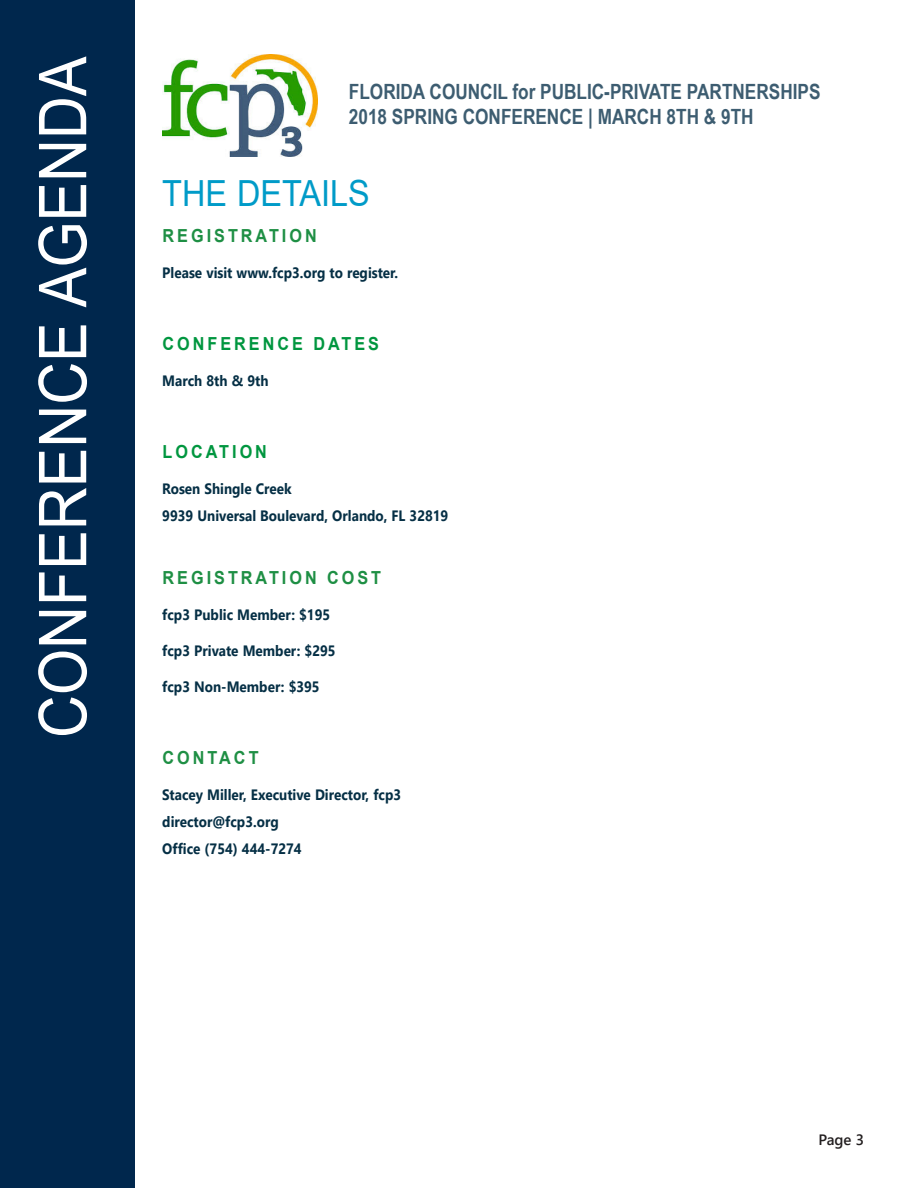
<style>
.page{position:relative;width:918px;height:1188px;background:#fff}
.page>*{position:absolute;margin:0;border:0;box-sizing:border-box;transform-origin:0 0}
.t1{font:66px "Arial";color:#fff;scale:.9 1}
.t2{font:36px "Arial";color:#009bc8;scale:.9 1}
.t3{font:700 21px "Arial Narrow";color:#3d5d71}
.Callout_Text{font:700 18px "Arial";letter-spacing:.185em;color:#1e8f44;scale:.9 1}
.Callout_Text-2{font:700 18px "Arial";letter-spacing:.185em;color:#00963f;scale:.9 1}
.Callout_Text-3{font:700 15px/27px "Segoe UI";color:#052f45;scale:.9 1}
.t4{font:600 15px "Segoe UI";color:#231f20}
</style>
<div class="page">
<div style="left:0;top:0;width:135px;height:1188px;background:#00274d"></div>
<img style="left:162px;top:54px;width:156px;height:102px">
<h1 class="t1" style="left:18px;top:738px;width:759px;rotate:-90deg">CONFERENCE AGENDA</h1>
<p class="t3" style="left:349px;top:75px;width:473px">FLORIDA COUNCIL for PUBLIC-PRIVATE PARTNERSHIPS</p>
<p class="t3" style="left:349px;top:100px;width:406px">2018 SPRING CONFERENCE | MARCH 8TH &amp; 9TH</p>
<p class="t2" style="left:162px;top:169px;width:232px">THE DETAILS</p>
<p class="Callout_Text" style="left:163px;top:223px;width:173px">REGISTRATION</p>
<p class="Callout_Text-3" style="left:162px;top:259px;width:264px">Please visit www.fcp3.org to register.</p>
<p class="Callout_Text-2" style="left:163px;top:331px;width:242px">CONFERENCE DATES</p>
<p class="Callout_Text-3" style="left:162px;top:367px;width:119px">March 8th &amp; 9th</p>
<p class="Callout_Text-2" style="left:163px;top:439px;width:117px">LOCATION</p>
<p class="Callout_Text-3" style="left:162px;top:475px;width:319px">Rosen Shingle Creek<br>9939 Universal Boulevard, Orlando, FL 32819</p>
<p class="Callout_Text" style="left:163px;top:565px;width:244px">REGISTRATION COST</p>
<p class="Callout_Text-3" style="left:162px;top:601px;width:188px">fcp3 Public Member: $195</p>
<p class="Callout_Text-3" style="left:162px;top:637px;width:194px">fcp3 Private Member: $295</p>
<p class="Callout_Text-3" style="left:162px;top:673px;width:176px">fcp3 Non-Member: $395</p>
<p class="Callout_Text" style="left:163px;top:745px;width:108px">CONTACT</p>
<p class="Callout_Text-3" style="left:162px;top:781px;width:267px">Stacey Miller, Executive Director, fcp3 director@fcp3.org<br>Office (754) 444-7274</p>
<p class="t4" style="left:818px;top:1128px;width:47px">Page 3</p>
</div>
